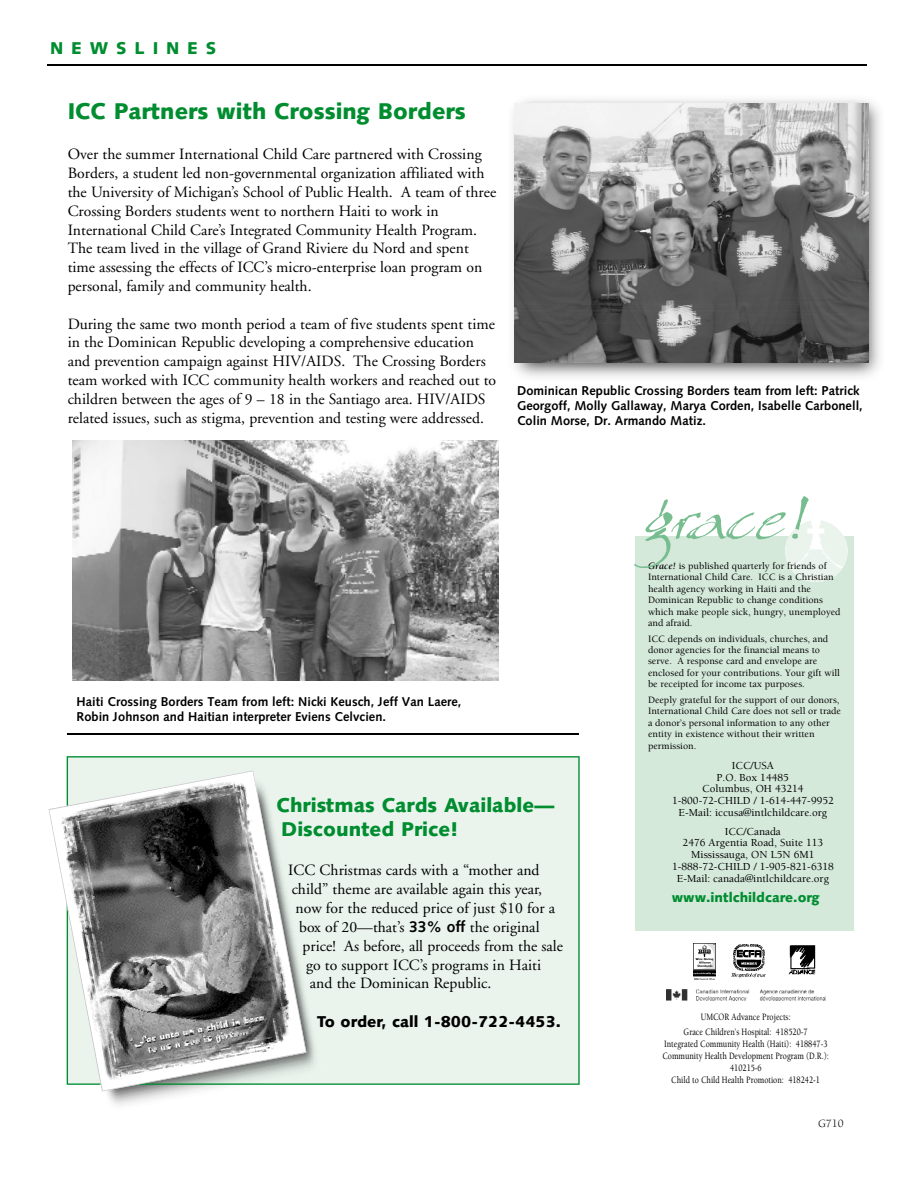
<style>
.page{position:relative;width:918px;height:1188px;background:#fff}
.page>*{position:absolute;margin:0;border:0;box-sizing:border-box;transform-origin:0 0}
.t1{font:italic 62.7px "Bergell Plain";color:#77bd8f;scale:1.25 1}
.t2{font:900 22.8px "Syntax";color:#008d30}
.t3{font:900 19.95px/24.3px "Syntax";color:#008d30}
.t4{font:900 17.1px "Syntax";color:#008d30}
.t5{font:15.6px/18.8px "Adobe Garamond";color:#000}
.t6{font:900 15.6px "Syntax";color:#000}
.t7{font:900 13.5px "Syntax";color:#008d30}
.t8{font:700 12.75px/15.5px "Syntax";color:#000}
.t9{font:11.4px "Berkeley";color:#000}
.t10{font:500 11.1px/11.9px "Berkeley";color:#000;text-align:center}
.t11{font:500 9.9px/11.4px "Berkeley";color:#000}
.t12{font:500 9.9px/12px "Berkeley";color:#000;text-align:center;scale:.8 1}
.s1{font-family:"Syntax";font-weight:700}
.s2{font-weight:700;font-style:italic}
</style>
<div class="page">
<svg style="left:48px;top:762px;width:146px;height:344px"></svg>
<div style="left:67px;top:756px;width:513px;height:329px;background:#eaf4ed"></div>
<img style="left:513px;top:99px;width:367px;height:278px">
<div style="left:635px;top:536px;width:219px;height:395px;background:#d5e9db"></div>
<img style="left:788px;top:945px;width:28px;height:30px">
<img style="left:731px;top:944px;width:35px;height:33px">
<img style="left:785px;top:520px;width:62px;height:62px">
<img style="left:666px;top:989px;width:159px;height:11px">
<img style="left:694px;top:943px;width:21px;height:37px">
<img style="left:514px;top:104px;width:355px;height:259px">
<hr style="left:48px;top:64px;width:819px;height:2px;background:#000">
<hr style="left:67px;top:733px;width:512px;height:2px;background:#000">
<svg style="left:49px;top:771px;width:257px;height:320px"></svg>
<img style="left:72px;top:440px;width:427px;height:241px">
<p class="t4" style="left:50px;top:42px;width:167px">N E W S L I N E S</p>
<h2 class="t2" style="left:68px;top:102px;width:400px">ICC Partners with Crossing Borders</h2>
<p class="t5" style="left:68px;top:146px;width:430px">Over the summer International Child Care partnered with Crossing Borders, a student led non-governmental organization affiliated with the University of Michigan’s School of Public Health. A team of three Crossing Borders students went to northern Haiti to work in International Child Care’s Integrated Community Health Program.<br>The team lived in the village of Grand Riviere du Nord and spent time assessing the effects of ICC’s micro-enterprise loan program on personal, family and community health.</p>
<p class="t5" style="left:68px;top:316px;width:430px">During the same two month period a team of five students spent time in the Dominican Republic developing a comprehensive education and prevention campaign against HIV/AIDS. The Crossing Borders team worked with ICC community health workers and reached out to children between the ages of 9 – 18 in the Santiago area. HIV/AIDS related issues, such as stigma, prevention and testing were addressed.</p>
<p class="t8" style="left:517px;top:384px;width:347px">Dominican Republic Crossing Borders team from left: Patrick<br>Georgoff, Molly Gallaway, Marya Corden, Isabelle Carbonell,<br>Colin Morse, Dr. Armando Matiz.</p>
<p class="t8" style="left:77px;top:695px;width:386px">Haiti Crossing Borders Team from left: Nicki Keusch, Jeff Van Laere,<br>Robin Johnson and Haitian interpreter Eviens Celvcien.</p>
<p class="t3" style="left:277px;top:795px;width:279px">Christmas Cards Available—<br>Discounted Price!</p>
<p class="t5" style="left:288px;top:862px;width:253px">ICC Christmas cards with a “mother and</p>
<p class="t5" style="left:292px;top:881px;width:252px">child” theme are available again this year,</p>
<p class="t5" style="left:295px;top:900px;width:261px">now for the reduced price of just $10 for a</p>
<p class="t5" style="left:299px;top:919px;width:242px">box of 20—that’s <span class="s1">33% off</span> the original</p>
<p class="t5" style="left:303px;top:938px;width:262px">price! As before, all proceeds from the sale</p>
<p class="t5" style="left:306px;top:957px;width:236px">go to support ICC’s programs in Haiti</p>
<p class="t5" style="left:310px;top:975px;width:183px">and the Dominican Republic.</p>
<p class="t6" style="left:317px;top:1015px;width:246px">To order, call 1-800-722-4453.</p>
<h1 class="t1" style="left:642px;top:480px;width:149px">grace!</h1>
<p class="t11" style="left:648px;top:561px;width:194px"><span class="s2">Grace!</span> is published quarterly for friends of International Child Care. ICC is a Christian health agency working in Haiti and the Dominican Republic to change conditions which make people sick, hungry, unemployed and afraid.</p>
<p class="t11" style="left:648px;top:634px;width:193px">ICC depends on individuals, churches, and donor agencies for the financial means to serve. A response card and envelope are enclosed for your contributions. Your gift will be receipted for income tax purposes.</p>
<p class="t11" style="left:648px;top:695px;width:194px">Deeply grateful for the support of our donors, International Child Care does not sell or trade a donor’s personal information to any other entity in existence without their written permission.</p>
<p class="t10" style="left:672px;top:760px;width:163px">ICC/USA<br>P.O. Box 14485<br>Columbus, OH 43214<br>1-800-72-CHILD / 1-614-447-9952<br>E-Mail: iccusa@intlchildcare.org</p>
<p class="t10" style="left:672px;top:826px;width:163px">ICC/Canada<br>2476 Argentia Road, Suite 113<br>Mississauga, ON L5N 6M1<br>1-888-72-CHILD / 1-905-821-6318<br>E-Mail: canada@intlchildcare.org</p>
<p class="t7" style="left:672px;top:892px;width:150px">www.intlchildcare.org</p>
<p class="t12" style="left:684px;top:1010px;width:157px;line-height:15px">UMCOR Advance Projects:<br>Grace Children’s Hospital: 418520-7</p>
<p class="t12" style="left:662px;top:1039px;width:210px">Integrated Community Health (Haiti): 418847-3<br>Community Health Development Program (D.R.):<br>410215-6<br>Child to Child Health Promotion: 418242-1</p>
<p class="t9" style="left:818px;top:1118px;width:27px">G710</p>
</div>
